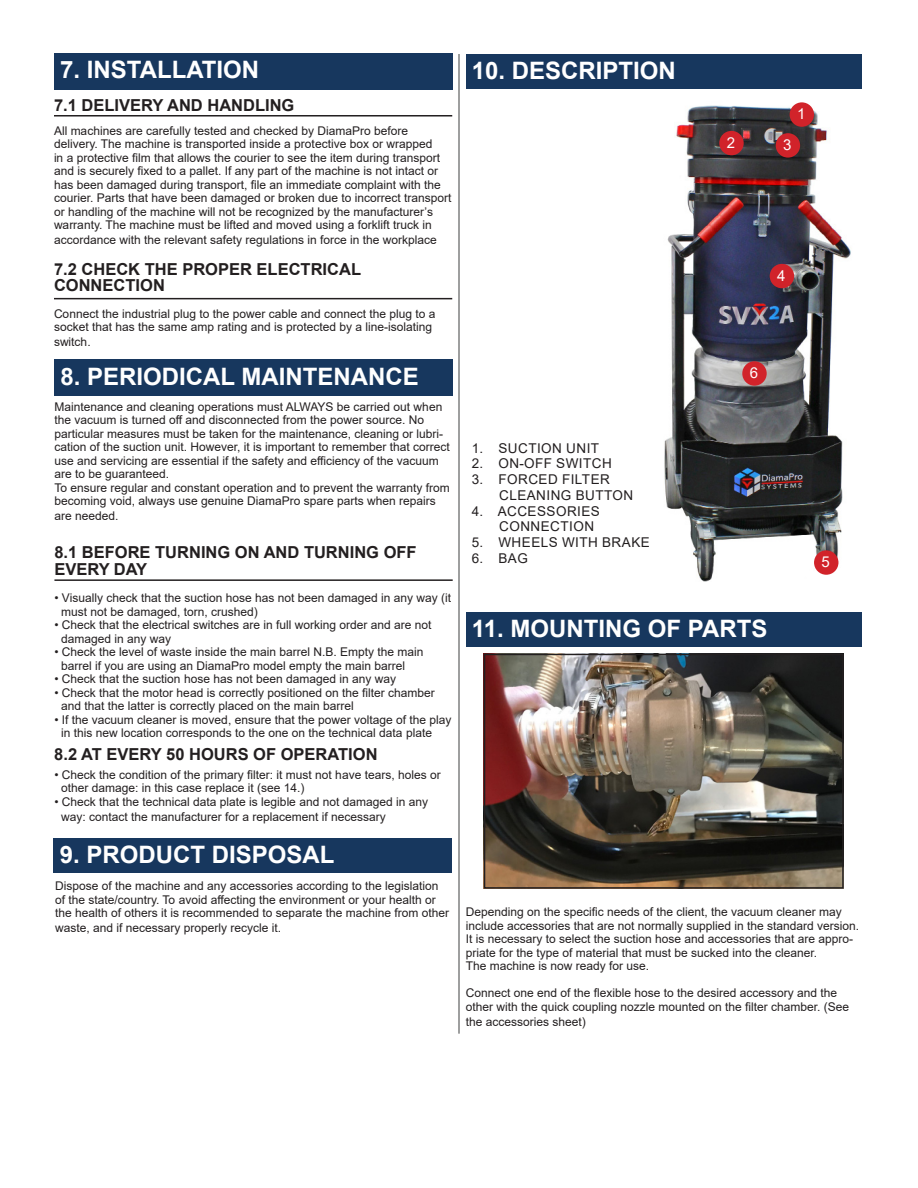
<style>
.page{position:relative;width:918px;height:1188px;background:#fff}
.page>*{position:absolute;margin:0;border:0;box-sizing:border-box;transform-origin:0 0}
.t1{font:700 24px "Arial";color:#fff}
.t2{font:700 16.5px/16.5px "Arial";color:#231f20}
.t3{font:15px "Arial";color:#fff}
.t4{font:13.5px/15.8px "Arial";letter-spacing:.035em;color:#231f20}
.t5{font:12px/13.5px "Arial";color:#231f20}
</style>
<div class="page">
<div style="left:54px;top:53px;width:398px;height:36px;background:#17375e"></div>
<hr style="left:54px;top:115px;width:398px;height:2px;background:#231f20">
<hr style="left:54px;top:298px;width:398px;height:1px;background:#231f20">
<div style="left:54px;top:359px;width:399px;height:36px;background:#17375e"></div>
<hr style="left:54px;top:579px;width:399px;height:2px;background:#231f20">
<div style="left:54px;top:838px;width:398px;height:35px;background:#17375e"></div>
<hr style="left:458px;top:54px;width:2px;height:980px;background:#7f8080">
<img style="left:664px;top:102px;width:187px;height:480px">
<div style="left:466px;top:54px;width:396px;height:35px;background:#17375e"></div>
<div style="left:466px;top:612px;width:396px;height:35px;background:#17375e"></div>
<img style="left:487px;top:657px;width:354px;height:229px">
<div style="left:790px;top:102px;width:24px;height:25px;background:#d1232a;border-radius:50%"></div>
<div style="left:719px;top:131px;width:25px;height:24px;background:#d1232a;border-radius:50%"></div>
<div style="left:776px;top:133px;width:24px;height:25px;background:#d1232a;border-radius:50%"></div>
<div style="left:770px;top:264px;width:24px;height:24px;background:#d1232a;border-radius:50%"></div>
<div style="left:814px;top:550px;width:24px;height:25px;background:#d1232a;border-radius:50%"></div>
<div style="left:742px;top:361px;width:25px;height:25px;background:#d1232a;border-radius:50%"></div>
<div style="left:484px;top:654px;width:360px;height:235px;border:2px solid #231f20"></div>
<p class="t1" style="left:60px;top:53px;width:201px">7. INSTALLATION</p>
<p class="t2" style="left:54px;top:97px;width:242px">7.1 DELIVERY AND HANDLING</p>
<p class="t5" style="left:54px;top:124px;width:399px">All machines are carefully tested and checked by DiamaPro before delivery. The machine is transported inside a protective box or wrapped<br>in a protective film that allows the courier to see the item during transport and is securely fixed to a pallet. If any part of the machine is not intact or has been damaged during transport, file an immediate complaint with the courier. Parts that have been damaged or broken due to incorrect transport or handling of the machine will not be recognized by the manufacturer’s warranty. The machine must be lifted and moved using a forklift truck in</p>
<p class="t5" style="left:54px;top:233px;width:384px">accordance with the relevant safety regulations in force in the workplace</p>
<p class="t2" style="left:54px;top:261px;width:309px">7.2 CHECK THE PROPER ELECTRICAL</p>
<p class="t2" style="left:54px;top:277px;width:112px">CONNECTION</p>
<p class="t5" style="left:54px;top:307px;width:383px">Connect the industrial plug to the power cable and connect the plug to a socket that has the same amp rating and is protected by a line-isolating</p>
<p class="t5" style="left:54px;top:335px;width:38px">switch.</p>
<p class="t1" style="left:61px;top:359px;width:360px">8. PERIODICAL MAINTENANCE</p>
<p class="t5" style="left:54px;top:400px;width:397px">Maintenance and cleaning operations must ALWAYS be carried out when the vacuum is turned off and disconnected from the power source. No particular measures must be taken for the maintenance, cleaning or lubri&shy;cation of the suction unit. However, it is important to remember that correct use and servicing are essential if the safety and efficiency of the vacuum are to be guaranteed.</p>
<p class="t5" style="left:54px;top:481px;width:397px">To ensure regular and constant operation and to prevent the warranty from becoming void, always use genuine DiamaPro spare parts when repairs</p>
<p class="t5" style="left:54px;top:509px;width:66px">are needed.</p>
<p class="t2" style="left:54px;top:544px;width:364px">8.1 BEFORE TURNING ON AND TURNING OFF<br>EVERY DAY</p>
<p class="t5" style="left:61px;top:591px;width:392px;text-indent:-7px">• Visually check that the suction hose has not been damaged in any way (it must not be damaged, torn, crushed)</p>
<p class="t5" style="left:61px;top:618px;width:372px;text-indent:-7px">• Check that the electrical switches are in full working order and are not damaged in any way</p>
<p class="t5" style="left:61px;top:645px;width:364px;text-indent:-7px">• Check the level of waste inside the main barrel N.B. Empty the main barrel if you are using an DiamaPro model empty the main barrel</p>
<p class="t5" style="left:54px;top:672px;width:343px">• Check that the suction hose has not been damaged in any way</p>
<p class="t5" style="left:61px;top:686px;width:375px;text-indent:-7px">• Check that the motor head is correctly positioned on the filter chamber and that the latter is correctly placed on the main barrel</p>
<p class="t5" style="left:61px;top:713px;width:392px;text-indent:-7px">• If the vacuum cleaner is moved, ensure that the power voltage of the play in this new location corresponds to the one on the technical data plate</p>
<p class="t2" style="left:54px;top:746px;width:325px">8.2 AT EVERY 50 HOURS OF OPERATION</p>
<p class="t5" style="left:61px;top:768px;width:381px;text-indent:-7px">• Check the condition of the primary filter: it must not have tears, holes or other damage: in this case replace it (see 14.)</p>
<p class="t5" style="left:61px;top:794px;width:368px;line-height:15px;text-indent:-7px">• Check that the technical data plate is legible and not damaged in any way: contact the manufacturer for a replacement if necessary</p>
<p class="t1" style="left:60px;top:837px;width:276px">9. PRODUCT DISPOSAL</p>
<p class="t5" style="left:55px;top:879px;width:396px">Dispose of the machine and any accessories according to the legislation of the state/country. To avoid affecting the environment or your health or the health of others it is recommended to separate the machine from other</p>
<p class="t5" style="left:55px;top:921px;width:228px">waste, and if necessary properly recycle it.</p>
<p class="t1" style="left:472px;top:53px;width:206px">10. DESCRIPTION</p>
<p class="t3" style="left:797px;top:104px;width:10px">1</p>
<p class="t3" style="left:727px;top:132px;width:10px">2</p>
<p class="t3" style="left:783px;top:134px;width:10px">3</p>
<p class="t3" style="left:777px;top:265px;width:10px">4</p>
<p class="t4" style="left:472px;top:440px;width:129px">1. SUCTION UNIT</p>
<p class="t4" style="left:472px;top:456px;width:141px">2. ON-OFF SWITCH</p>
<p class="t4" style="left:499px;top:471px;width:136px;text-indent:-27px">3. FORCED FILTER<br>CLEANING BUTTON</p>
<p class="t4" style="left:472px;top:503px;width:130px">4. ACCESSORIES</p>
<p class="t4" style="left:499px;top:519px;width:96px">CONNECTION</p>
<p class="t4" style="left:472px;top:534px;width:179px">5. WHEELS WITH BRAKE</p>
<p class="t4" style="left:472px;top:550px;width:57px">6. BAG</p>
<p class="t3" style="left:750px;top:363px;width:10px">6</p>
<p class="t1" style="left:472px;top:612px;width:297px">11. MOUNTING OF PARTS</p>
<p class="t3" style="left:822px;top:552px;width:10px">5</p>
<p class="t5" style="left:466px;top:905px;width:395px">Depending on the specific needs of the client, the vacuum cleaner may include accessories that are not normally supplied in the standard version.<br>It is necessary to select the suction hose and accessories that are appro&shy;priate for the type of material that must be sucked into the cleaner.</p>
<p class="t5" style="left:466px;top:959px;width:185px">The machine is now ready for use.</p>
<p class="t5" style="left:466px;top:986px;width:385px">Connect one end of the flexible hose to the desired accessory and the other with the quick coupling nozzle mounted on the filter chamber. (See</p>
<p class="t5" style="left:466px;top:1015px;width:122px">the accessories sheet)</p>
</div>
